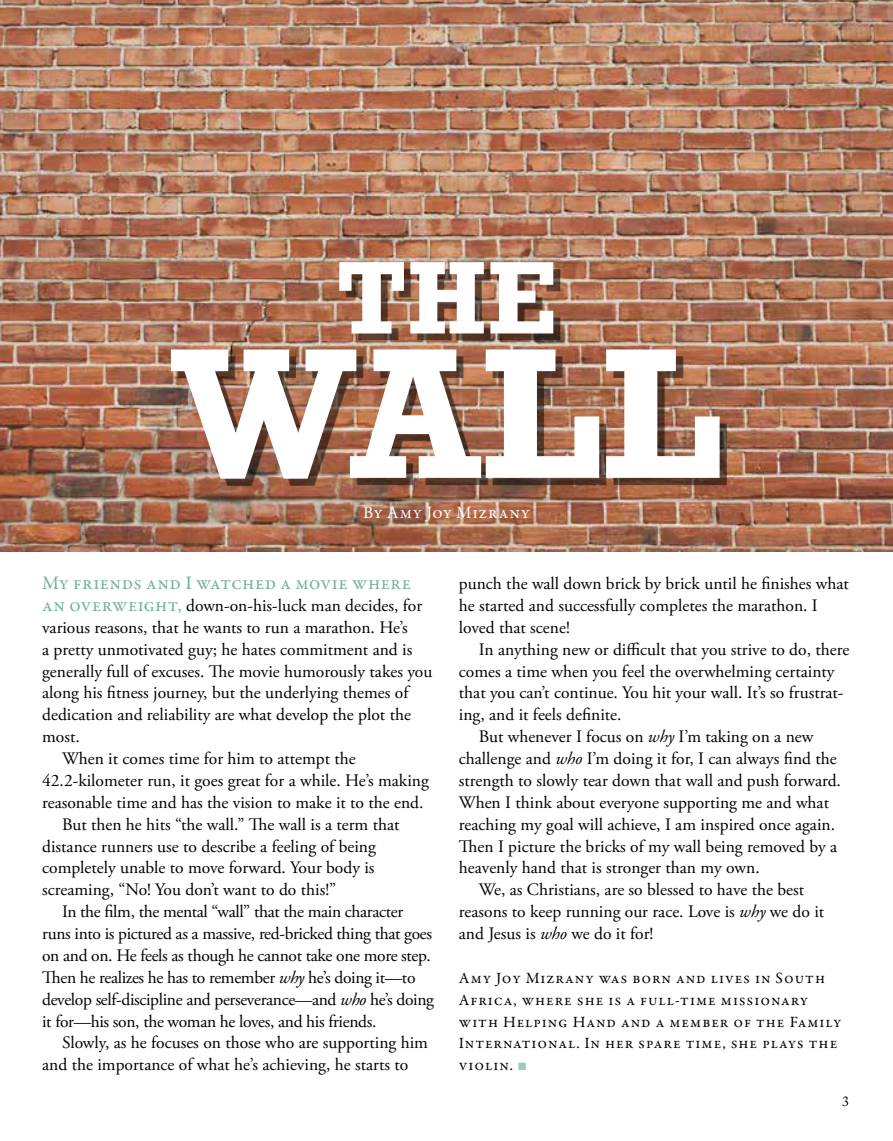
<style>
.page{position:relative;width:893px;height:1141px;background:#fff}
.page>*{position:absolute;margin:0;border:0;box-sizing:border-box;transform-origin:0 0}
.t1{font:700 189px "Rockwell";color:#fff}
.t2{font:700 105px "Rockwell";color:#fff}
.t3{font:19.25px "Garamond Premr Pro";letter-spacing:.015em;color:#70b295}
.t4{font:17.5px/21.9px "Adobe Garamond Pro";color:#000}
.t5{font:17.5px "Adobe Garamond Pro";letter-spacing:-.02em;color:#000}
.t6{font:17.5px "Garamond Premr Pro";letter-spacing:.045em;color:#fff}
.t7{font:15.75px/21.9px "Garamond Premr Pro";letter-spacing:.06em;color:#000}
.t8{font:14px "Adobe Caslon Pro";color:#000}
.s1{font-family:"Garamond Premr Pro";font-size:19.25px;color:#70b295}
.s2{font-style:italic}
.s3{font-family:"Arial";color:#96ceb4}
</style>
<div class="page">
<img style="left:0;top:0;width:893px;height:551px">
<div style="left:178px;top:269px;width:549px;height:217px;background:#000;opacity:.52"></div>
<h2 class="t2" style="left:336px;top:235px;width:222px">THE</h2>
<h1 class="t1" style="left:171px;top:300px;width:552px">WALL</h1>
<p class="t6" style="left:363px;top:502px;width:168px">By Amy Joy Mizrany</p>
<p class="t3" style="left:42px;top:571px;width:371px">My friends and I watched a movie where</p>
<p class="t4" style="left:42px;top:595px;width:382px"><span class="s1">an overweight,</span> down-on-his-luck man decides, for</p>
<p class="t4" style="left:42px;top:617px;width:367px">various reasons, that he wants to run a marathon. He’s</p>
<p class="t4" style="left:42px;top:639px;width:372px">a pretty unmotivated guy; he hates commitment and is</p>
<p class="t4" style="left:42px;top:661px;width:392px">generally full of excuses. The movie humorously takes you</p>
<p class="t4" style="left:42px;top:683px;width:368px">along his fitness journey, but the underlying themes of</p>
<p class="t4" style="left:42px;top:704px;width:370px">dedication and reliability are what develop the plot the</p>
<p class="t4" style="left:42px;top:726px;width:39px">most.</p>
<p class="t4" style="left:62px;top:748px;width:295px">When it comes time for him to attempt the</p>
<p class="t4" style="left:42px;top:770px;width:388px">42.2-kilometer run, it goes great for a while. He’s making</p>
<p class="t4" style="left:42px;top:792px;width:383px">reasonable time and has the vision to make it to the end.</p>
<p class="t4" style="left:62px;top:814px;width:339px">But then he hits “the wall.” The wall is a term that</p>
<p class="t4" style="left:42px;top:836px;width:335px">distance runners use to describe a feeling of being</p>
<p class="t4" style="left:42px;top:858px;width:334px">completely unable to move forward. Your body is</p>
<p class="t4" style="left:42px;top:879px;width:296px">screaming, “No! You don’t want to do this!”</p>
<p class="t5" style="left:62px;top:901px;width:343px">In the film, the mental “wall” that the main character</p>
<p class="t5" style="left:42px;top:923px;width:391px">runs into is pictured as a massive, red-bricked thing that goes</p>
<p class="t5" style="left:42px;top:945px;width:390px">on and on. He feels as though he cannot take one more step.</p>
<p class="t5" style="left:42px;top:967px;width:375px">Then he realizes he has to remember <span class="s2">why</span> he’s doing it—to</p>
<p class="t5" style="left:42px;top:989px;width:393px">develop self-discipline and perseverance—and <span class="s2">who</span> he’s doing</p>
<p class="t5" style="left:42px;top:1010px;width:336px">it for—his son, the woman he loves, and his friends.</p>
<p class="t4" style="left:62px;top:1033px;width:368px">Slowly, as he focuses on those who are supporting him</p>
<p class="t4" style="left:42px;top:1054px;width:368px">and the importance of what he’s achieving, he starts to</p>
<p class="t4" style="left:459px;top:573px;width:391px">punch the wall down brick by brick until he finishes what he started and successfully completes the marathon. I loved that scene!</p>
<p class="t4" style="left:479px;top:639px;width:372px">In anything new or difficult that you strive to do, there</p>
<p class="t4" style="left:459px;top:661px;width:377px">comes a time when you feel the overwhelming certainty</p>
<p class="t4" style="left:459px;top:683px;width:386px">that you can’t continue. You hit your wall. It’s so frustrat-</p>
<p class="t4" style="left:459px;top:704px;width:164px">ing, and it feels definite.</p>
<p class="t4" style="left:479px;top:726px;width:336px">But whenever I focus on <span class="s2">why</span> I’m taking on a new</p>
<p class="t4" style="left:459px;top:748px;width:379px">challenge and <span class="s2">who</span> I’m doing it for, I can always find the</p>
<p class="t4" style="left:459px;top:770px;width:384px">strength to slowly tear down that wall and push forward.</p>
<p class="t4" style="left:459px;top:792px;width:372px">When I think about everyone supporting me and what</p>
<p class="t4" style="left:459px;top:814px;width:378px">reaching my goal will achieve, I am inspired once again.</p>
<p class="t4" style="left:459px;top:836px;width:380px">Then I picture the bricks of my wall being removed by a</p>
<p class="t4" style="left:459px;top:858px;width:302px">heavenly hand that is stronger than my own.</p>
<p class="t4" style="left:479px;top:879px;width:327px">We, as Christians, are so blessed to have the best</p>
<p class="t4" style="left:459px;top:901px;width:367px">reasons to keep running our race. Love is <span class="s2">why</span> we do it</p>
<p class="t4" style="left:459px;top:923px;width:196px">and Jesus is <span class="s2">who</span> we do it for!</p>
<p class="t7" style="left:459px;top:967px;width:384px">Amy Joy Mizrany was born and lives in South Africa, where she is a full-time missionary with Helping Hand and a member of the Family International. In her spare time, she plays the violin. <span class="s3">■</span></p>
<p class="t8" style="left:842px;top:1093px;width:8px">3</p>
</div>
